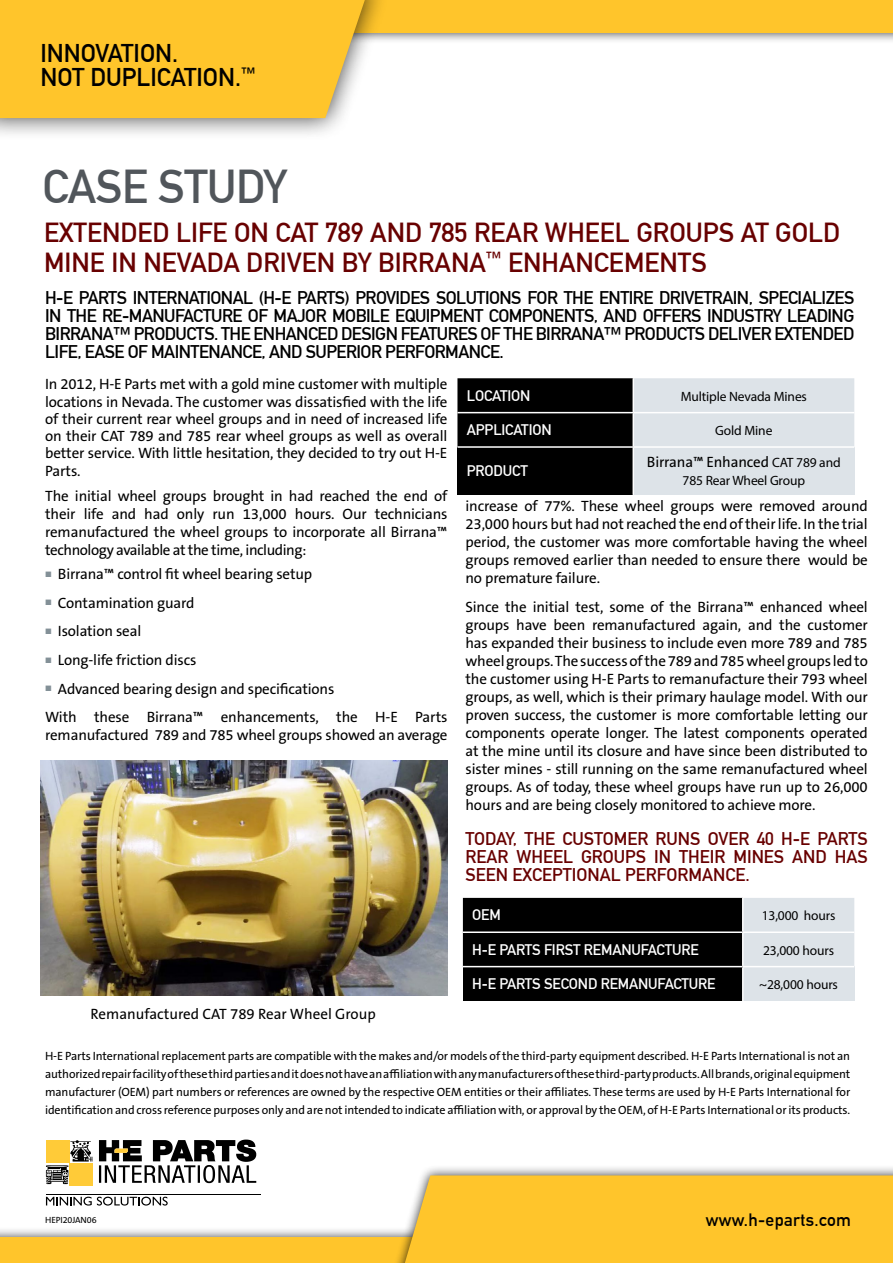
<style>
.page{position:relative;width:893px;height:1263px;background:#fff}
.page>*{position:absolute;margin:0;border:0;box-sizing:border-box;transform-origin:0 0}
.t1{font:46.5px "DIN Mittelschrift LTCYR";letter-spacing:-.01em;color:#51565b}
.t2{font:27px/30px "DIN Mittelschrift LTCYR";color:#680000}
.t3{font:700 25.2px/24.2px "DIN Alternate";color:#000}
.t4{font:18px/18px "DIN Mittelschrift LTCYR";letter-spacing:-.03em;color:#000;text-align:justify}
.t5{font:18px/18px "DIN Mittelschrift LTCYR";color:#680000;text-align:justify}
.t6{font:700 17.55px "DIN Alternate";letter-spacing:.02em;color:#000}
.t7{font:15px/18px "The Sans B W5 Plain";letter-spacing:-.01em;color:#000;text-align:justify}
.t8{font:15px "DIN Mittelschrift LTCYR";letter-spacing:-.01em;color:#fff}
.t9{font:13.5px "Myriad Pro";letter-spacing:-.01em;color:#000}
.t10{font:12px/18px "The Sans B W5 Plain";letter-spacing:-.01em;color:#000;text-align:justify}
.t11{font:9px "The Sans B W5 Plain";letter-spacing:-.01em;color:#000}
.s1{font-family:"Myriad Pro";font-size:13.5px}
</style>
<div class="page">
<svg style="left:457px;top:378px;width:397px;height:68px;background:#7b7f81"></svg>
<div style="left:457px;top:447px;width:176px;height:48px;background:#000"></div>
<div style="left:633px;top:447px;width:221px;height:48px;background:#dde3e8"></div>
<hr style="left:633px;top:378px;width:1px;height:34px;background:#fff">
<hr style="left:457px;top:412px;width:176px;height:1px;background:#fff">
<hr style="left:633px;top:412px;width:221px;height:1px;background:#fff">
<hr style="left:633px;top:413px;width:1px;height:33px;background:#fff">
<hr style="left:457px;top:446px;width:176px;height:2px;background:#fff">
<hr style="left:633px;top:446px;width:221px;height:2px;background:#fff">
<hr style="left:633px;top:448px;width:1px;height:47px;background:#fff">
<img style="left:41px;top:761px;width:407px;height:234px">
<div style="left:0;top:0;width:893px;height:44px;background:#000;opacity:.75"></div>
<div style="left:0;top:0;width:893px;height:33px;background:#ffc52b"></div>
<div style="left:0;top:0;width:389px;height:141px;background:#000;opacity:.75"></div>
<div style="left:0;top:0;width:365px;height:118px;background:#ffc52b"></div>
<div style="left:0;top:1227px;width:893px;height:36px;background:#000;opacity:.75"></div>
<div style="left:0;top:1237px;width:893px;height:26px;background:#ffc52b"></div>
<div style="left:391px;top:1165px;width:502px;height:98px;background:#000;opacity:.75"></div>
<div style="left:405px;top:1175px;width:488px;height:88px;background:#ffc52b"></div>
<hr style="left:46px;top:1194px;width:214px;height:1px;background:#000">
<svg style="left:99px;top:1139px;width:157px;height:44px"></svg>
<div style="left:70px;top:1163px;width:23px;height:22px;background:#ffcb38"></div>
<svg style="left:46px;top:1140px;width:47px;height:44px"></svg>
<svg style="left:46px;top:1197px;width:122px;height:8px"></svg>
<svg style="left:463px;top:898px;width:391px;height:68px;background:#3d3f40"></svg>
<div style="left:463px;top:967px;width:280px;height:34px;background:#000"></div>
<div style="left:743px;top:967px;width:111px;height:34px;background:#dde3e8"></div>
<hr style="left:742px;top:898px;width:1px;height:33px;background:#fff">
<hr style="left:463px;top:931px;width:280px;height:2px;background:#fff">
<hr style="left:743px;top:931px;width:111px;height:2px;background:#fff">
<hr style="left:742px;top:933px;width:1px;height:33px;background:#fff">
<hr style="left:742px;top:967px;width:1px;height:34px;background:#fff">
<h3 class="t3" style="left:40px;top:39px;width:217px">INNOVATION.<br>NOT DUPLICATION.<sup>™</sup></h3>
<h1 class="t1" style="left:43px;top:160px;width:246px">CASE STUDY</h1>
<h2 class="t2" style="left:44px;top:218px;width:798px">EXTENDED LIFE ON CAT 789 AND 785 REAR WHEEL GROUPS AT GOLD<br>MINE IN NEVADA DRIVEN BY BIRRANA<sup>™</sup> ENHANCEMENTS</h2>
<p class="t4" style="left:45px;top:288px;width:811px">H-E PARTS INTERNATIONAL (H-E PARTS) PROVIDES SOLUTIONS FOR THE ENTIRE DRIVETRAIN, SPECIALIZES IN THE RE-MANUFACTURE OF MAJOR MOBILE EQUIPMENT COMPONENTS, AND OFFERS INDUSTRY LEADING BIRRANA™ PRODUCTS. THE ENHANCED DESIGN FEATURES OF THE BIRRANA™ PRODUCTS DELIVER EXTENDED LIFE, EASE OF MAINTENANCE, AND SUPERIOR PERFORMANCE.</p>
<p class="t8" style="left:467px;top:387px;width:65px">LOCATION</p>
<p class="t9" style="left:681px;top:388px;width:128px">Multiple Nevada Mines</p>
<p class="t8" style="left:467px;top:421px;width:86px">APPLICATION</p>
<p class="t9" style="left:715px;top:422px;width:59px">Gold Mine</p>
<p class="t8" style="left:467px;top:462px;width:63px">PRODUCT</p>
<p class="t7" style="left:45px;top:376px;width:404px;line-height:17.2px">In 2012, H-E Parts met with a gold mine customer with multiple locations in Nevada. The customer was dissatisfied with the life of their current rear wheel groups and in need of increased life on their CAT 789 and 785 rear wheel groups as well as overall better service. With little hesitation, they decided to try out H-E Parts.</p>
<p class="t7" style="left:45px;top:487px;width:404px">The initial wheel groups brought in had reached the end of their life and had only run 13,000 hours. Our technicians remanufactured the wheel groups to incorporate all Birrana™ technology available at the time, including:</p>
<p class="t7" style="left:58px;top:565px;width:256px">Birrana™ control fit wheel bearing setup</p>
<p class="t7" style="left:58px;top:594px;width:138px">Contamination guard</p>
<p class="t7" style="left:58px;top:622px;width:85px">Isolation seal</p>
<p class="t7" style="left:58px;top:651px;width:140px">Long-life friction discs</p>
<p class="t7" style="left:58px;top:679px;width:278px">Advanced bearing design and specifications</p>
<p class="t7" style="left:45px;top:708px;width:404px">With these Birrana™ enhancements, the H-E Parts</p>
<p class="t7" style="left:45px;top:726px;width:404px">remanufactured 789 and 785 wheel groups showed an average</p>
<p class="t7" style="left:647px;top:453px;width:195px">Birrana™ Enhanced <span class="s1">CAT 789 and</span></p>
<p class="t9" style="left:683px;top:473px;width:124px">785 Rear Wheel Group</p>
<p class="t7" style="left:465px;top:497px;width:404px">increase of 77%. These wheel groups were removed around 23,000 hours but had not reached the end of their life. In the trial period, the customer was more comfortable having the wheel groups removed earlier than needed to ensure there would be no premature failure.</p>
<p class="t7" style="left:465px;top:597px;width:404px">Since the initial test, some of the Birrana™ enhanced wheel groups have been remanufactured again, and the customer has expanded their business to include even more 789 and 785 wheel groups. The success of the 789 and 785 wheel groups led to the customer using H-E Parts to remanufacture their 793 wheel groups, as well, which is their primary haulage model. With our proven success, the customer is more comfortable letting our components operate longer. The latest components operated at the mine until its closure and have since been distributed to sister mines - still running on the same remanufactured wheel groups. As of today, these wheel groups have run up to 26,000 hours and are being closely monitored to achieve more.</p>
<p class="t5" style="left:465px;top:829px;width:404px">TODAY, THE CUSTOMER RUNS OVER 40 H-E PARTS REAR WHEEL GROUPS IN THEIR MINES AND HAS SEEN EXCEPTIONAL PERFORMANCE.</p>
<p class="t7" style="left:91px;top:1005px;width:287px">Remanufactured CAT 789 Rear Wheel Group</p>
<p class="t8" style="left:472px;top:906px;width:30px">OEM</p>
<p class="t9" style="left:762px;top:907px;width:75px">13,000 hours</p>
<p class="t8" style="left:472px;top:941px;width:228px">H-E PARTS FIRST REMANUFACTURE</p>
<p class="t9" style="left:763px;top:942px;width:72px">23,000 hours</p>
<p class="t8" style="left:472px;top:975px;width:245px">H-E PARTS SECOND REMANUFACTURE</p>
<p class="t9" style="left:759px;top:976px;width:80px">~28,000 hours</p>
<p class="t10" style="left:45px;top:1047px;width:807px">H-E Parts International replacement parts are compatible with the makes and/or models of the third-party equipment described. H-E Parts International is not an authorized repair facility of these third parties and it does not have an affiliation with any manufacturers of these third-party products. All brands, original equipment manufacturer (OEM) part numbers or references are owned by the respective OEM entities or their affiliates. These terms are used by H-E Parts International for identification and cross reference purposes only and are not intended to indicate affiliation with, or approval by the OEM, of H-E Parts International or its products.</p>
<p class="t11" style="left:45px;top:1214px;width:53px">HEPI20JAN06</p>
<p class="t6" style="left:706px;top:1206px;width:147px">www.h-eparts.com</p>
</div>
